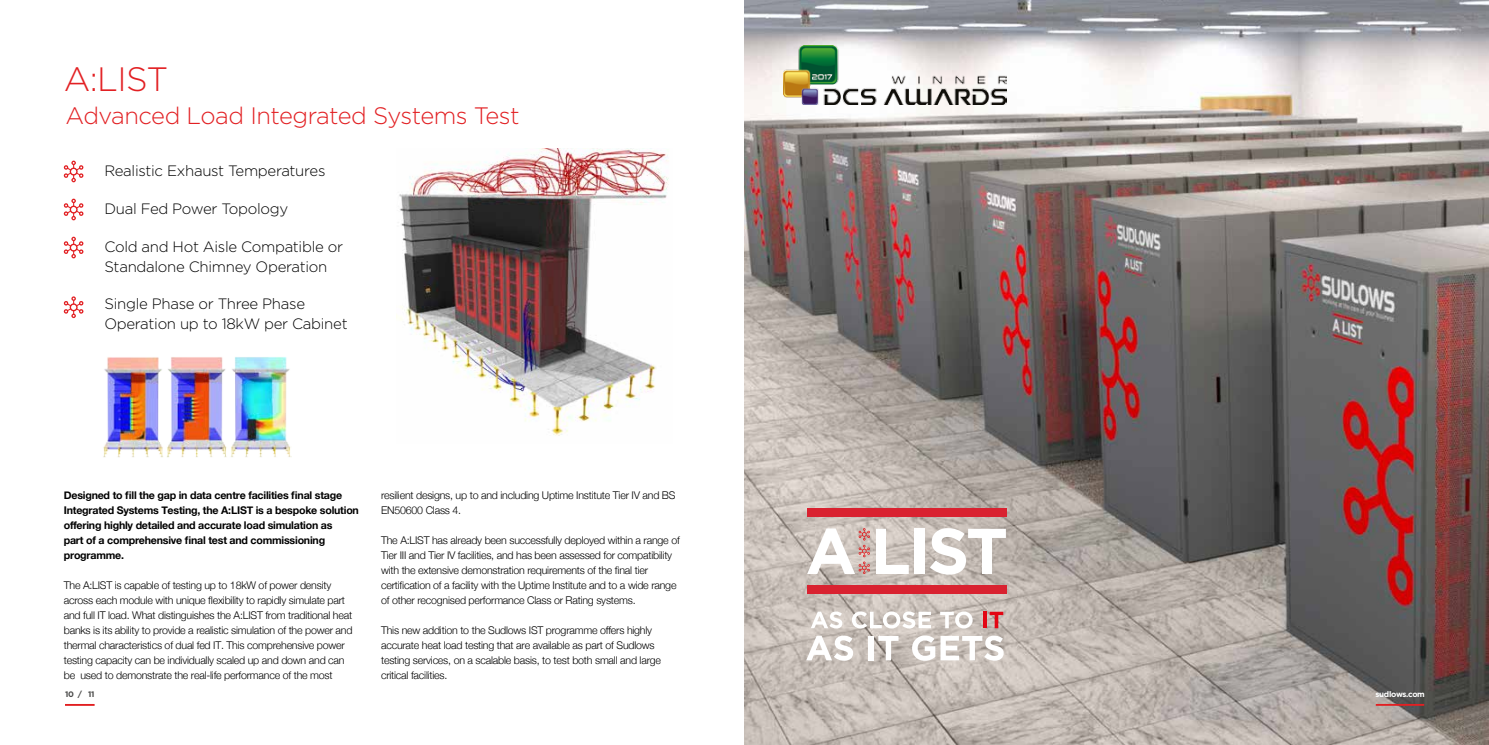
<style>
.page{position:relative;width:1489px;height:745px;background:#fff}
.page>*{position:absolute;margin:0;border:0;box-sizing:border-box;transform-origin:0 0}
.t1{font:300 33.75px "Gotham";color:#e22023}
.t2{font:300 23.75px "Gotham";letter-spacing:-.02em;color:#e22023}
.t3{font:300 15px/20px "Gotham";letter-spacing:-.02em;color:#000}
.t4{font:300 10.62px/15px "Helvetica Neue";letter-spacing:-.02em;color:#000}
.t5{font:700 10.62px/15px "Helvetica Neue";letter-spacing:-.02em;color:#000}
.t6{font:700 8px "Gotham";letter-spacing:-.05em;color:#fff}
.t7{font:700 8px "Gotham";color:#4a4a49}
</style>
<div class="page">
<img style="left:396px;top:148px;width:273px;height:288px">
<img style="left:744px;top:0;width:744px;height:744px">
<svg style="left:63px;top:160px;width:21px;height:22px"></svg>
<svg style="left:63px;top:198px;width:21px;height:22px"></svg>
<svg style="left:63px;top:236px;width:21px;height:22px"></svg>
<img style="left:103px;top:357px;width:188px;height:101px">
<div style="left:807px;top:508px;width:199px;height:8px;background:#d92230"></div>
<div style="left:807px;top:585px;width:199px;height:8px;background:#d92230"></div>
<svg style="left:876px;top:528px;width:32px;height:45px"></svg>
<div style="left:914px;top:528px;width:10px;height:45px;background:#fff"></div>
<svg style="left:929px;top:528px;width:76px;height:46px"></svg>
<svg style="left:807px;top:527px;width:62px;height:46px"></svg>
<svg style="left:810px;top:611px;width:32px;height:17px"></svg>
<svg style="left:851px;top:611px;width:80px;height:17px"></svg>
<svg style="left:940px;top:611px;width:32px;height:17px"></svg>
<hr style="left:983px;top:611px;width:3px;height:16px;background:#e30613">
<svg style="left:989px;top:611px;width:14px;height:16px"></svg>
<svg style="left:806px;top:635px;width:47px;height:25px"></svg>
<div style="left:868px;top:635px;width:5px;height:25px;background:#fff"></div>
<svg style="left:878px;top:635px;width:20px;height:25px"></svg>
<svg style="left:912px;top:635px;width:91px;height:25px"></svg>
<svg style="left:63px;top:296px;width:21px;height:22px"></svg>
<hr style="left:65px;top:703px;width:30px;height:2px;background:#e11f21">
<hr style="left:1375px;top:703px;width:48px;height:2px;background:#e22023">
<img style="left:784px;top:45px;width:222px;height:59px">
<h1 class="t1" style="left:64px;top:58px;width:106px">A:LIST</h1>
<h2 class="t2" style="left:66px;top:101px;width:455px">Advanced Load Integrated Systems Test</h2>
<h3 class="t3" style="left:104px;top:160px;width:222px">Realistic Exhaust Temperatures</h3>
<h3 class="t3" style="left:104px;top:198px;width:185px">Dual Fed Power Topology</h3>
<h3 class="t3" style="left:104px;top:236px;width:240px">Cold and Hot Aisle Compatible or<br>Standalone Chimney Operation</h3>
<h3 class="t3" style="left:104px;top:293px;width:245px">Single Phase or Three Phase<br>Operation up to 18kW per Cabinet</h3>
<p class="t5" style="left:64px;top:487px;width:296px">Designed to fill the gap in data centre facilities final stage Integrated Systems Testing, the A:LIST is a bespoke solution offering highly detailed and accurate load simulation as<br>part of a comprehensive final test and commissioning programme.</p>
<p class="t4" style="left:64px;top:576px;width:290px">The A:LIST is capable of testing up to 18kW of power density across each module with unique flexibility to rapidly simulate part and full IT load. What distinguishes the A:LIST from traditional heat banks is its ability to provide a realistic simulation of the power and thermal characteristics of dual fed IT. This comprehensive power testing capacity can be individually scaled up and down and can be used to demonstrate the real-life performance of the most</p>
<p class="t4" style="left:381px;top:486px;width:296px">resilient designs, up to and including Uptime Institute Tier IV and BS<br>EN50600 Class 4.</p>
<p class="t4" style="left:381px;top:531px;width:300px">The A:LIST has already been successfully deployed within a range of Tier III and Tier IV facilities, and has been assessed for compatibility with the extensive demonstration requirements of the final tier certification of a facility with the Uptime Institute and to a wide range of other recognised performance Class or Rating systems.</p>
<p class="t4" style="left:381px;top:621px;width:281px">This new addition to the Sudlows IST programme offers highly accurate heat load testing that are available as part of Sudlows testing services, on a scalable basis, to test both small and large critical facilities.</p>
<p class="t7" style="left:65px;top:688px;width:31px">10 / 11</p>
<p class="t6" style="left:1375px;top:688px;width:51px">sudlows.com</p>
</div>
